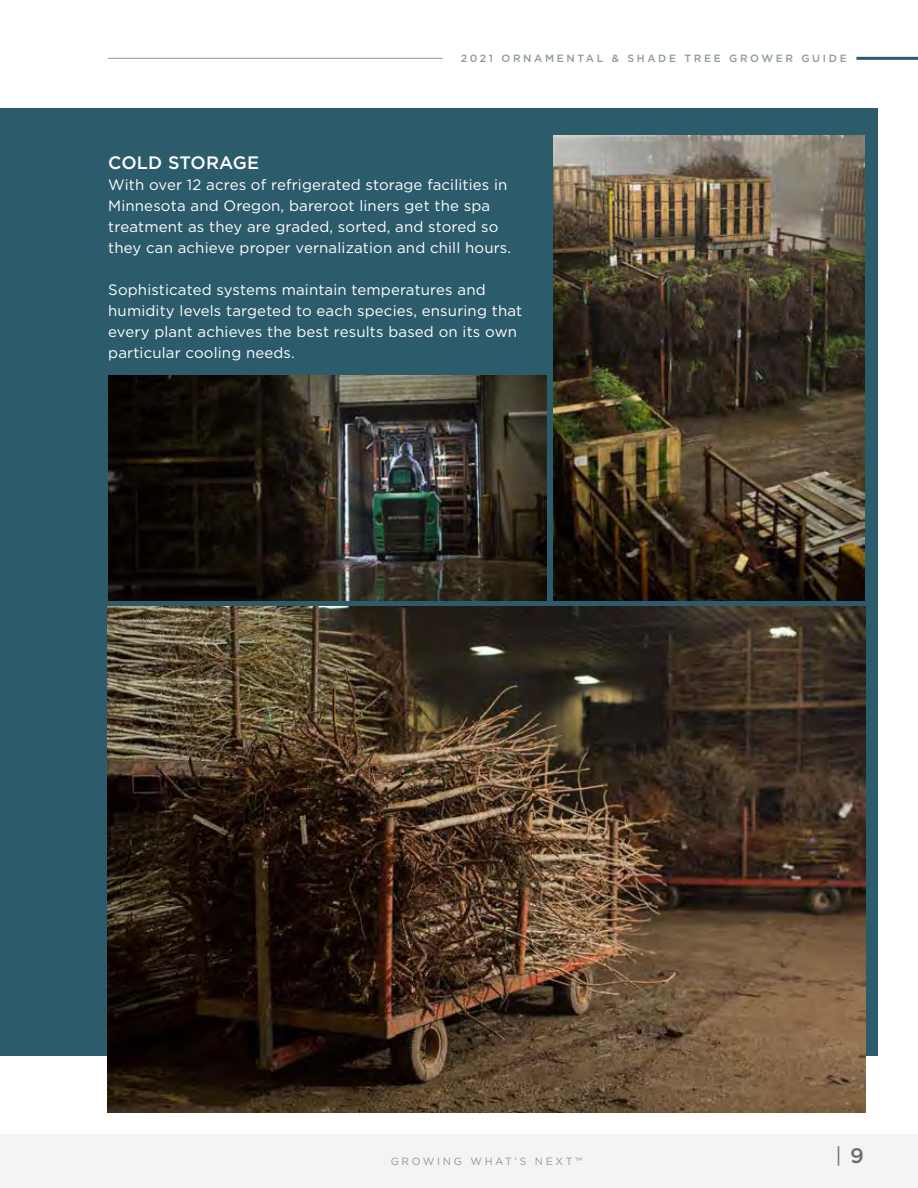
<style>
.page{position:relative;width:918px;height:1188px;background:#fff}
.page>*{position:absolute;margin:0;border:0;box-sizing:border-box;transform-origin:0 0}
.t1{font:21px "Gotham";color:#6d6e71}
.t2{font:500 18px "Gotham";letter-spacing:.01em;color:#fff}
.t3{font:15px/21px "Gotham";letter-spacing:.01em;color:#fff}
.t4{font:500 10.5px "Gotham";letter-spacing:.25em;color:#8c9a9a}
.t5{font:10.5px "Gotham";letter-spacing:.25em;color:#939598}
.s1{font-weight:500}
</style>
<div class="page">
<div style="left:0;top:1134px;width:918px;height:54px;background:#f5f4f3"></div>
<hr style="left:856px;top:57px;width:62px;height:3px;background:#2c5b6c">
<hr style="left:108px;top:58px;width:335px;height:1px;background:#8c9a9a">
<div style="left:0;top:108px;width:877px;height:947px;background:#2c5b6c"></div>
<img style="left:107px;top:607px;width:758px;height:505px">
<img style="left:553px;top:135px;width:311px;height:465px">
<img style="left:108px;top:376px;width:439px;height:224px">
<p class="t4" style="left:461px;top:52px;width:388px">2021 ORNAMENTAL &amp; SHADE TREE GROWER GUIDE</p>
<p class="t2" style="left:108px;top:151px;width:152px">COLD STORAGE</p>
<p class="t3" style="left:108px;top:174px;width:405px">With over 12 acres of refrigerated storage facilities in Minnesota and Oregon, bareroot liners get the spa treatment as they are graded, sorted, and stored so they can achieve proper vernalization and chill hours.</p>
<p class="t3" style="left:108px;top:279px;width:415px">Sophisticated systems maintain temperatures and humidity levels targeted to each species, ensuring that every plant achieves the best results based on its own particular cooling needs.</p>
<p class="t5" style="left:391px;top:1155px;width:193px">GROWING WHAT’S NEXT™</p>
<h1 class="t1" style="left:835px;top:1142px;width:30px">| <span class="s1">9</span></h1>
</div>
